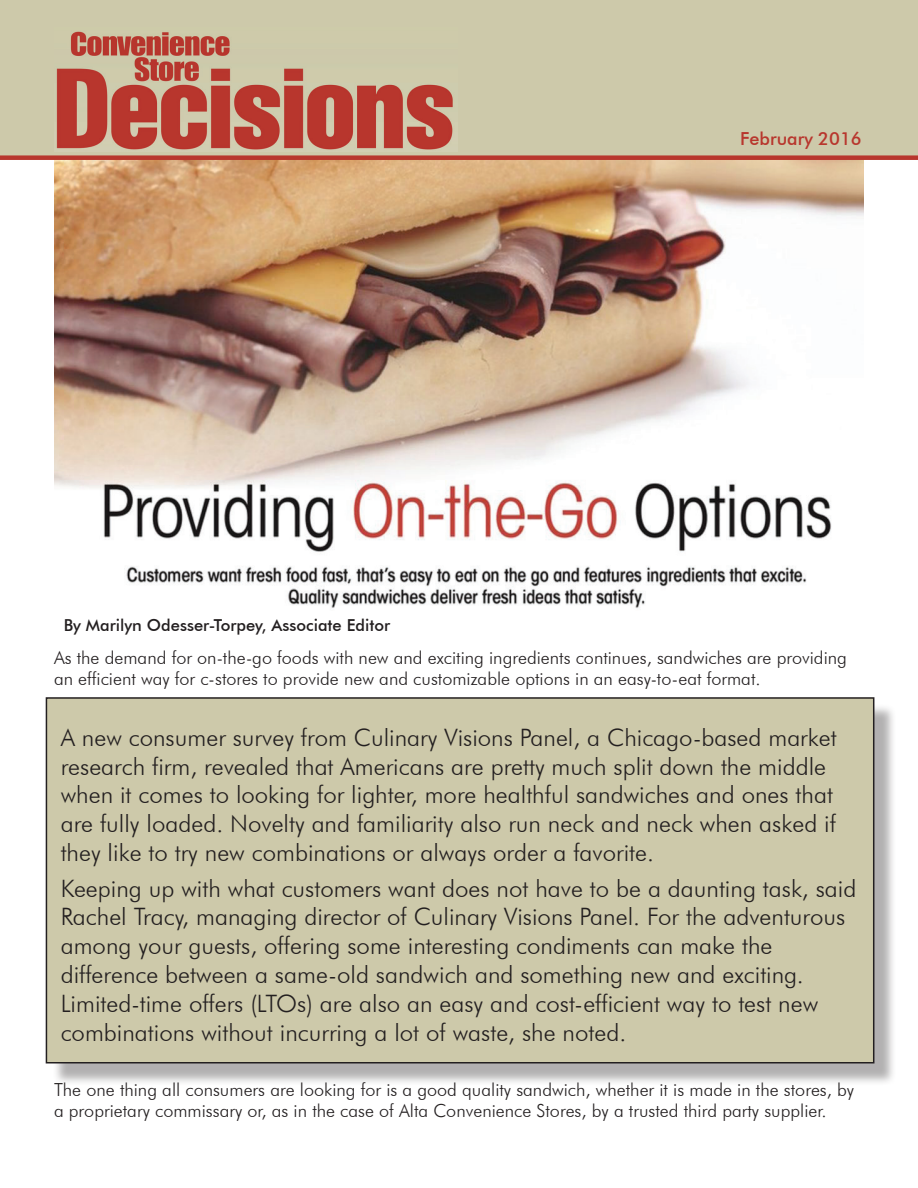
<style>
.page{position:relative;width:918px;height:1188px;background:#fff}
.page>*{position:absolute;margin:0;border:0;box-sizing:border-box;transform-origin:0 0}
.t1{font:300 24px/28.8px "Futura BT";color:#231f20}
.t2{font:300 18px/21.6px "Futura BT";color:#231f20}
.t3{font:500 18px "Futura BT";color:#b8362d}
.t4{font:500 16.5px "Futura BT";color:#231f20}
</style>
<div class="page">
<img style="left:54px;top:160px;width:810px;height:449px">
<div style="left:0;top:0;width:918px;height:155px;background:#cdc9aa"></div>
<img style="left:54px;top:28px;width:404px;height:124px">
<div style="left:0;top:155px;width:918px;height:5px;background:#b8362d"></div>
<div style="left:52px;top:703px;width:845px;height:383px;background:#231f20;opacity:.35"></div>
<div style="left:46px;top:698px;width:828px;height:365px;background:#cdc9aa"></div>
<div style="left:46px;top:697px;width:828px;height:367px;border:2px solid #231f20"></div>
<p class="t3" style="left:740px;top:128px;width:123px">February 2016</p>
<p class="t4" style="left:64px;top:615px;width:328px">By Marilyn Odesser-Torpey, Associate Editor</p>
<p class="t2" style="left:54px;top:646px;width:794px">As the demand for on-the-go foods with new and exciting ingredients continues, sandwiches are providing an efficient way for c-stores to provide new and customizable options in an easy-to-eat format.</p>
<p class="t1" style="left:61px;top:723px;width:778px">A new consumer survey from Culinary Visions Panel, a Chicago-based market research firm, revealed that Americans are pretty much split down the middle when it comes to looking for lighter, more healthful sandwiches and ones that are fully loaded. Novelty and familiarity also run neck and neck when asked if they like to try new combinations or always order a favorite.</p>
<p class="t1" style="left:61px;top:873px;width:797px">Keeping up with what customers want does not have to be a daunting task, said Rachel Tracy, managing director of Culinary Visions Panel. For the adventurous among your guests, offering some interesting condiments can make the difference between a same-old sandwich and something new and exciting.<br>Limited-time offers (LTOs) are also an easy and cost-efficient way to test new combinations without incurring a lot of waste, she noted.</p>
<p class="t2" style="left:54px;top:1078px;width:802px">The one thing all consumers are looking for is a good quality sandwich, whether it is made in the stores, by a proprietary commissary or, as in the case of Alta Convenience Stores, by a trusted third party supplier.</p>
</div>
